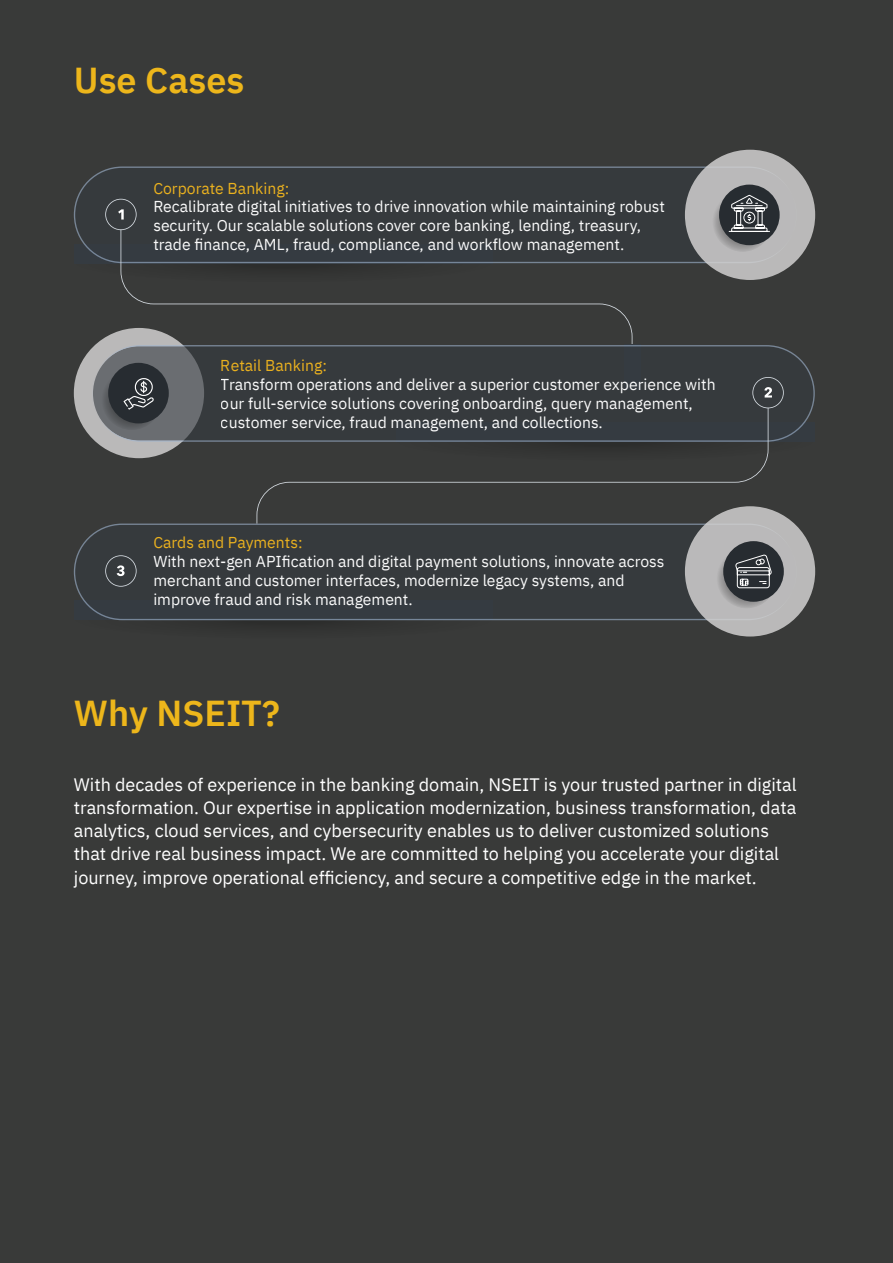
<style>
.page{position:relative;width:893px;height:1263px;background:#393a39}
.page>*{position:absolute;margin:0;border:0;box-sizing:border-box;transform-origin:0 0}
.t1{font:600 36px "IBM Plex Sans";color:#edb61b}
.t2{font:18px/23.2px "IBM Plex Sans";color:#fff}
.t3{font:15.75px/18.9px "IBM Plex Sans";color:#fff}
.t4{font:15.75px "IBM Plex Sans";color:#efb41e}
</style>
<div class="page">
<svg style="left:75px;top:600px;width:418px;height:39px"></svg>
<svg style="left:74px;top:166px;width:722px;height:97px"></svg>
<svg style="left:74px;top:523px;width:722px;height:97px"></svg>
<svg style="left:105px;top:199px;width:32px;height:31px"></svg>
<svg style="left:121px;top:230px;width:511px;height:115px"></svg>
<div style="left:74px;top:328px;width:130px;height:130px;background:#bab9b9;border-radius:50%"></div>
<div style="left:685px;top:506px;width:130px;height:130px;background:#bab9ba;border-radius:50%"></div>
<svg style="left:716px;top:548px;width:61px;height:61px"></svg>
<div style="left:723px;top:541px;width:61px;height:61px;background:#272c31;border-radius:50%"></div>
<svg style="left:105px;top:555px;width:32px;height:32px"></svg>
<div style="left:685px;top:150px;width:130px;height:130px;background:#bab9ba;border-radius:50%"></div>
<svg style="left:712px;top:191px;width:61px;height:61px"></svg>
<div style="left:719px;top:185px;width:61px;height:60px;background:#272c31;border-radius:50%"></div>
<svg style="left:92px;top:345px;width:723px;height:97px"></svg>
<svg style="left:101px;top:370px;width:61px;height:60px"></svg>
<div style="left:108px;top:363px;width:61px;height:60px;background:#272c31;border-radius:50%"></div>
<svg style="left:752px;top:377px;width:32px;height:31px"></svg>
<svg style="left:256px;top:408px;width:512px;height:116px"></svg>
<svg style="left:728px;top:194px;width:42px;height:38px"></svg>
<svg style="left:123px;top:378px;width:31px;height:32px"></svg>
<svg style="left:735px;top:555px;width:37px;height:33px"></svg>
<h1 class="t1" style="left:74px;top:52px;width:172px">Use Cases</h1>
<p class="t4" style="left:153px;top:176px;width:138px">Corporate Banking:</p>
<p class="t3" style="left:153px;top:196px;width:513px">Recalibrate digital initiatives to drive innovation while maintaining robust security. Our scalable solutions cover core banking, lending, treasury, trade finance, AML, fraud, compliance, and workflow management.</p>
<p class="t4" style="left:221px;top:353px;width:108px">Retail Banking:</p>
<p class="t3" style="left:221px;top:374px;width:496px">Transform operations and deliver a superior customer experience with our full-service solutions covering onboarding, query management, customer service, fraud management, and collections.</p>
<p class="t4" style="left:153px;top:531px;width:151px">Cards and Payments:</p>
<p class="t3" style="left:153px;top:551px;width:513px">With next-gen APIfication and digital payment solutions, innovate across merchant and customer interfaces, modernize legacy systems, and improve fraud and risk management.</p>
<h1 class="t1" style="left:74px;top:685px;width:208px">Why NSEIT?</h1>
<p class="t2" style="left:74px;top:771px;width:724px">With decades of experience in the banking domain, NSEIT is your trusted partner in digital transformation. Our expertise in application modernization, business transformation, data analytics, cloud services, and cybersecurity enables us to deliver customized solutions that drive real business impact. We are committed to helping you accelerate your digital journey, improve operational efficiency, and secure a competitive edge in the market.</p>
</div>
